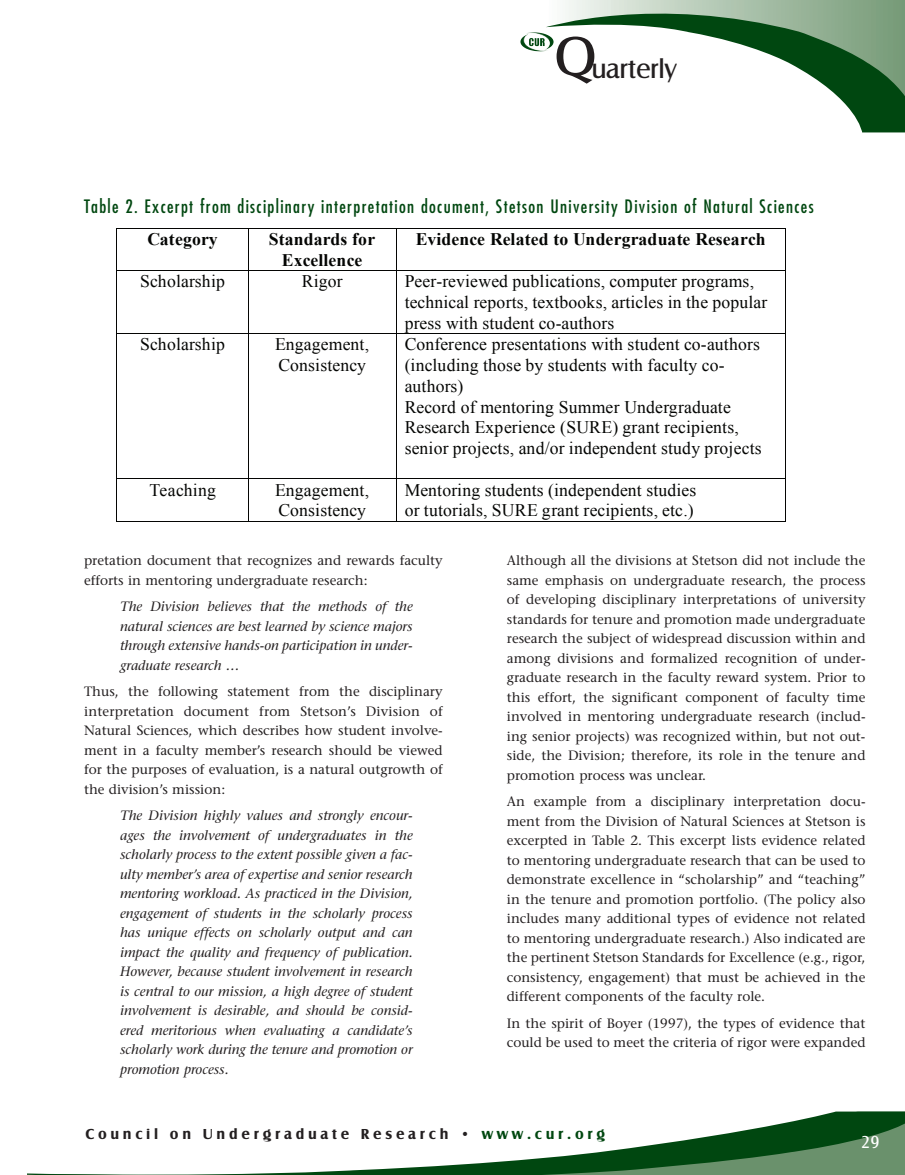
<style>
.page{position:relative;width:905px;height:1175px;background:#fff}
.page>*{position:absolute;margin:0;border:0;box-sizing:border-box;transform-origin:0 0}
.t1{font:27.45px "Castle EF";letter-spacing:-.02em;color:#231f20}
.t2{font:condensed 18px "Futura";letter-spacing:.075em;color:#004710}
.t3{font:18px "Castle EF";color:#fff}
.t4{font:17.7px/20.9px "Times New Roman";letter-spacing:.01em;color:#040503}
.t5{font:700 17.7px/20.4px "Times New Roman";color:#040503;text-align:center}
.t6{font:700 15px "Castle EF";letter-spacing:.25em;color:#231f20}
.t7{font:13.5px/19.5px "Stone Serif";color:#231f20;text-align:justify}
.t8{font:italic 13.5px/19.5px "Stone Serif";color:#231f20;text-align:justify}
.s1{font-size:57.6px}
.s2{color:#004710}
</style>
<div class="page">
<svg style="left:546px;top:0;width:358px;height:132px"></svg>
<svg style="left:27px;top:1111px;width:877px;height:63px"></svg>
<hr style="left:117px;top:228px;width:131px;height:1px;background:#040503">
<hr style="left:249px;top:228px;width:146px;height:1px;background:#040503">
<hr style="left:396px;top:228px;width:389px;height:1px;background:#040503">
<hr style="left:116px;top:229px;width:1px;height:41px;background:#040503">
<hr style="left:248px;top:229px;width:1px;height:41px;background:#040503">
<hr style="left:395px;top:229px;width:1px;height:41px;background:#040503">
<hr style="left:785px;top:229px;width:1px;height:41px;background:#040503">
<hr style="left:117px;top:270px;width:131px;height:1px;background:#040503">
<hr style="left:249px;top:270px;width:146px;height:1px;background:#040503">
<hr style="left:396px;top:270px;width:389px;height:1px;background:#040503">
<hr style="left:116px;top:271px;width:1px;height:62px;background:#040503">
<hr style="left:248px;top:271px;width:1px;height:62px;background:#040503">
<hr style="left:395px;top:271px;width:1px;height:62px;background:#040503">
<hr style="left:785px;top:271px;width:1px;height:62px;background:#040503">
<hr style="left:117px;top:333px;width:131px;height:1px;background:#040503">
<hr style="left:249px;top:333px;width:146px;height:1px;background:#040503">
<hr style="left:396px;top:333px;width:389px;height:1px;background:#040503">
<hr style="left:116px;top:334px;width:1px;height:144px;background:#040503">
<hr style="left:248px;top:334px;width:1px;height:144px;background:#040503">
<hr style="left:395px;top:334px;width:1px;height:144px;background:#040503">
<hr style="left:785px;top:334px;width:1px;height:144px;background:#040503">
<hr style="left:117px;top:478px;width:131px;height:1px;background:#040503">
<hr style="left:249px;top:478px;width:146px;height:1px;background:#040503">
<hr style="left:396px;top:478px;width:389px;height:1px;background:#040503">
<hr style="left:116px;top:479px;width:1px;height:42px;background:#040503">
<hr style="left:117px;top:521px;width:131px;height:1px;background:#040503">
<hr style="left:248px;top:479px;width:1px;height:42px;background:#040503">
<hr style="left:249px;top:521px;width:146px;height:1px;background:#040503">
<hr style="left:395px;top:479px;width:1px;height:42px;background:#040503">
<hr style="left:396px;top:521px;width:389px;height:1px;background:#040503">
<hr style="left:785px;top:479px;width:1px;height:42px;background:#040503">
<p class="t1" style="left:554px;top:53px;width:124px"><span class="s1">Q</span>uarterly</p>
<p class="t4" style="left:599px;top:50px;width:134px">Civic Engagement</p>
<p class="t2" style="left:84px;top:196px;width:731px">Table 2. Excerpt from disciplinary interpretation document, Stetson University Division of Natural Sciences</p>
<p class="t5" style="left:147px;top:229px;width:72px">Category</p>
<p class="t5" style="left:269px;top:229px;width:108px">Standards for<br>Excellence</p>
<p class="t5" style="left:415px;top:229px;width:351px">Evidence Related to Undergraduate Research</p>
<p class="t4" style="left:140px;top:271px;width:86px">Scholarship</p>
<p class="t4" style="left:302px;top:271px;width:42px">Rigor</p>
<p class="t4" style="left:404px;top:271px;width:364px">Peer-reviewed publications, computer programs, technical reports, textbooks, articles in the popular press with student co-authors</p>
<p class="t4" style="left:140px;top:333px;width:86px">Scholarship</p>
<p class="t4" style="left:275px;top:333px;width:95px">Engagement,<br>Consistency</p>
<p class="t4" style="left:404px;top:333px;width:358px">Conference presentations with student co-authors (including those by students with faculty co&shy;authors)<br>Record of mentoring Summer Undergraduate Research Experience (SURE) grant recipients, senior projects, and/or independent study projects</p>
<p class="t4" style="left:149px;top:479px;width:68px">Teaching</p>
<p class="t4" style="left:275px;top:479px;width:95px">Engagement,<br>Consistency</p>
<p class="t4" style="left:404px;top:479px;width:293px">Mentoring students (independent studies or tutorials, SURE grant recipients, etc.)</p>
<p class="t7" style="left:84px;top:551px;width:360px">pretation document that recognizes and rewards faculty efforts in mentoring undergraduate research:</p>
<p class="t8" style="left:120px;top:597px;width:294px">The Division believes that the methods of the natural sciences are best learned by science majors through extensive hands-on participation in under&shy;graduate research …</p>
<p class="t7" style="left:84px;top:682px;width:360px">Thus, the following statement from the disciplinary interpretation document from Stetson’s Division of Natural Sciences, which describes how student involve&shy;ment in a faculty member’s research should be viewed for the purposes of evaluation, is a natural outgrowth of the division’s mission:</p>
<p class="t8" style="left:120px;top:806px;width:294px">The Division highly values and strongly encour&shy;ages the involvement of undergraduates in the scholarly process to the extent possible given a fac&shy;ulty member’s area of expertise and senior research mentoring workload. As practiced in the Division, engagement of students in the scholarly process has unique effects on scholarly output and can impact the quality and frequency of publication.<br>However, because student involvement in research is central to our mission, a high degree of student involvement is desirable, and should be consid&shy;ered meritorious when evaluating a candidate’s scholarly work during the tenure and promotion or promotion process.</p>
<p class="t7" style="left:507px;top:551px;width:360px">Although all the divisions at Stetson did not include the same emphasis on undergraduate research, the process of developing disciplinary interpretations of university standards for tenure and promotion made undergraduate research the subject of widespread discussion within and among divisions and formalized recognition of under&shy;graduate research in the faculty reward system. Prior to this effort, the significant component of faculty time involved in mentoring undergraduate research (includ&shy;ing senior projects) was recognized within, but not out&shy;side, the Division; therefore, its role in the tenure and promotion process was unclear.</p>
<p class="t7" style="left:507px;top:792px;width:360px">An example from a disciplinary interpretation docu&shy;ment from the Division of Natural Sciences at Stetson is excerpted in Table 2. This excerpt lists evidence related to mentoring undergraduate research that can be used to demonstrate excellence in “scholarship” and “teaching” in the tenure and promotion portfolio. (The policy also includes many additional types of evidence not related to mentoring undergraduate research.) Also indicated are the pertinent Stetson Standards for Excellence (e.g., rigor, consistency, engagement) that must be achieved in the different components of the faculty role.</p>
<p class="t7" style="left:507px;top:1013px;width:360px">In the spirit of Boyer (1997), the types of evidence that could be used to meet the criteria of rigor were expanded</p>
<p class="t6" style="left:86px;top:1125px;width:521px">Council on Undergraduate Research • <span class="s2">www.cur.org</span></p>
<p class="t3" style="left:861px;top:1132px;width:20px">29</p>
</div>
